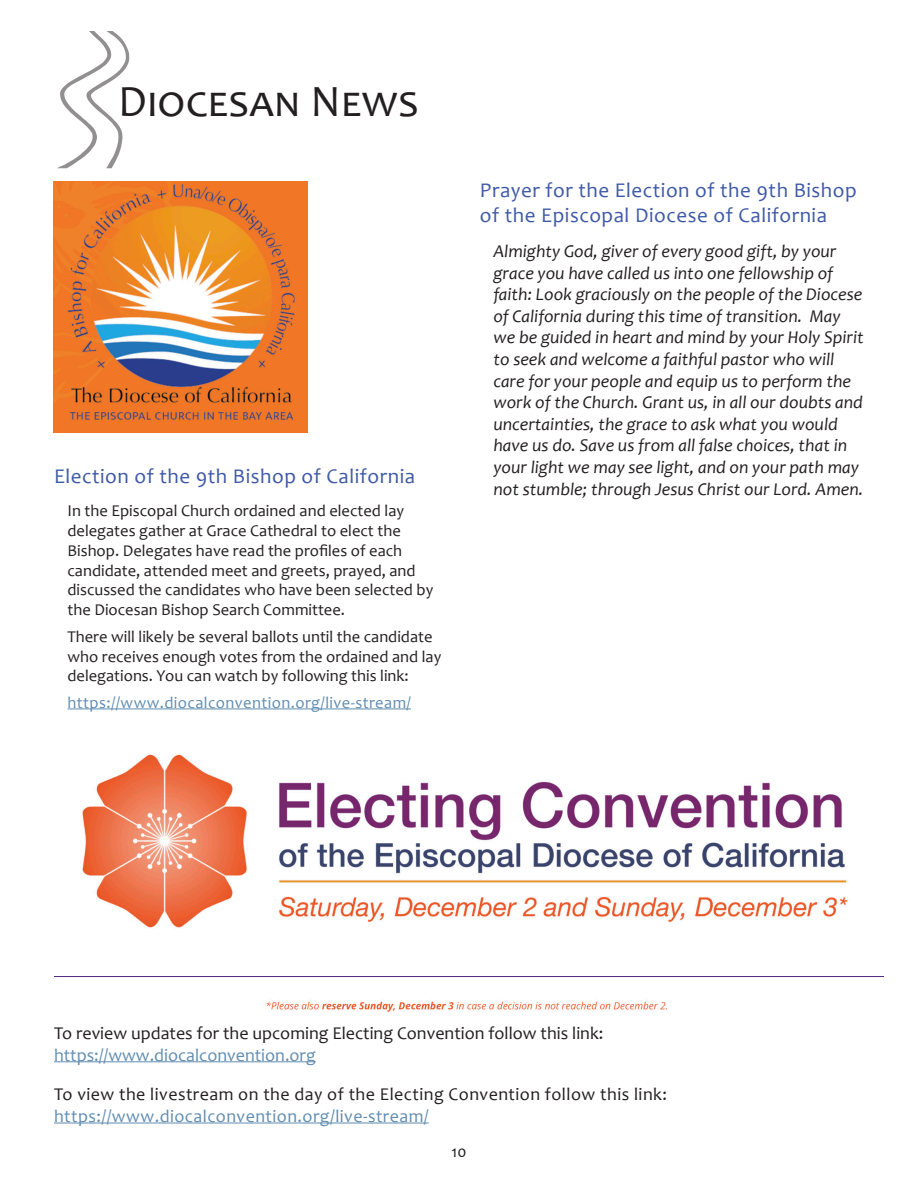
<style>
.page{position:relative;width:918px;height:1188px;background:#fff}
.page>*{position:absolute;margin:0;border:0;box-sizing:border-box;transform-origin:0 0}
.Title_2{font:45px "Candara";letter-spacing:.01em;color:#231f20}
.Title_2-2{font:21px/25.2px "Candara";letter-spacing:.025em;color:#3e59a7}
.Body_Text_-_spc_after_-_indent{font:italic 18px/21.6px "Candara";color:#231f20}
.Title_2-3{font:18px "Candara";letter-spacing:.025em;color:#231f20}
.Body_Text{font:18px "Candara";color:#231f20}
.Title_2-4{font:18px "Candara";letter-spacing:.025em;color:#618db2}
.Body_Text-2{font:18px "Candara";color:#618db2}
.Body_Text_-_spc_after_-_indent-2{font:16.5px/19.8px "Candara";color:#231f20}
.Body_Text_-_spc_after_-_indent-3{font:16.5px "Candara";letter-spacing:.025em;color:#618db2}
</style>
<div class="page">
<img style="left:57px;top:32px;width:73px;height:137px">
<hr style="left:68px;top:709px;width:343px;height:1px;background:#618db2">
<img style="left:54px;top:181px;width:254px;height:252px">
<img style="left:54px;top:754px;width:830px;height:258px">
<hr style="left:54px;top:1062px;width:262px;height:1px;background:#618db2">
<hr style="left:54px;top:1123px;width:375px;height:1px;background:#618db2">
<p class="Title_2" style="left:118px;top:73px;width:302px">Diocesan News</p>
<p class="Title_2-2" style="left:54px;top:463px;width:363px">Election of the 9th Bishop of California</p>
<p class="Body_Text_-_spc_after_-_indent-2" style="left:68px;top:501px;width:367px">In the Episcopal Church ordained and elected lay delegates gather at Grace Cathedral to elect the Bishop. Delegates have read the profiles of each candidate, attended meet and greets, prayed, and discussed the candidates who have been selected by the Diocesan Bishop Search Committee.</p>
<p class="Body_Text_-_spc_after_-_indent-2" style="left:68px;top:626px;width:375px">There will likely be several ballots until the candidate who receives enough votes from the ordained and lay delegations. You can watch by following this link:</p>
<p class="Body_Text_-_spc_after_-_indent-3" style="left:68px;top:692px;width:345px">https://www.diocalconvention.org/live-stream/</p>
<p class="Title_2-2" style="left:480px;top:177px;width:378px">Prayer for the Election of the 9th Bishop of the Episcopal Diocese of California</p>
<p class="Body_Text_-_spc_after_-_indent" style="left:493px;top:240px;width:372px">Almighty God, giver of every good gift, by your grace you have called us into one fellowship of faith: Look graciously on the people of the Diocese of California during this time of transition. May we be guided in heart and mind by your Holy Spirit to seek and welcome a faithful pastor who will care for your people and equip us to perform the work of the Church. Grant us, in all our doubts and uncertainties, the grace to ask what you would have us do. Save us from all false choices, that in your light we may see light, and on your path may not stumble; through Jesus Christ our Lord. Amen.</p>
<p class="Body_Text" style="left:54px;top:1022px;width:551px">To review updates for the upcoming Electing Convention follow this link:</p>
<p class="Body_Text-2" style="left:54px;top:1044px;width:263px">https://www.diocalconvention.org</p>
<p class="Title_2-3" style="left:54px;top:1083px;width:614px">To view the livestream on the day of the Electing Convention follow this link:</p>
<p class="Title_2-4" style="left:54px;top:1105px;width:376px">https://www.diocalconvention.org/live-stream/</p>
<p class="Body_Text_-_spc_after_-_indent-2" style="left:452px;top:1141px;width:16px">10</p>
</div>
